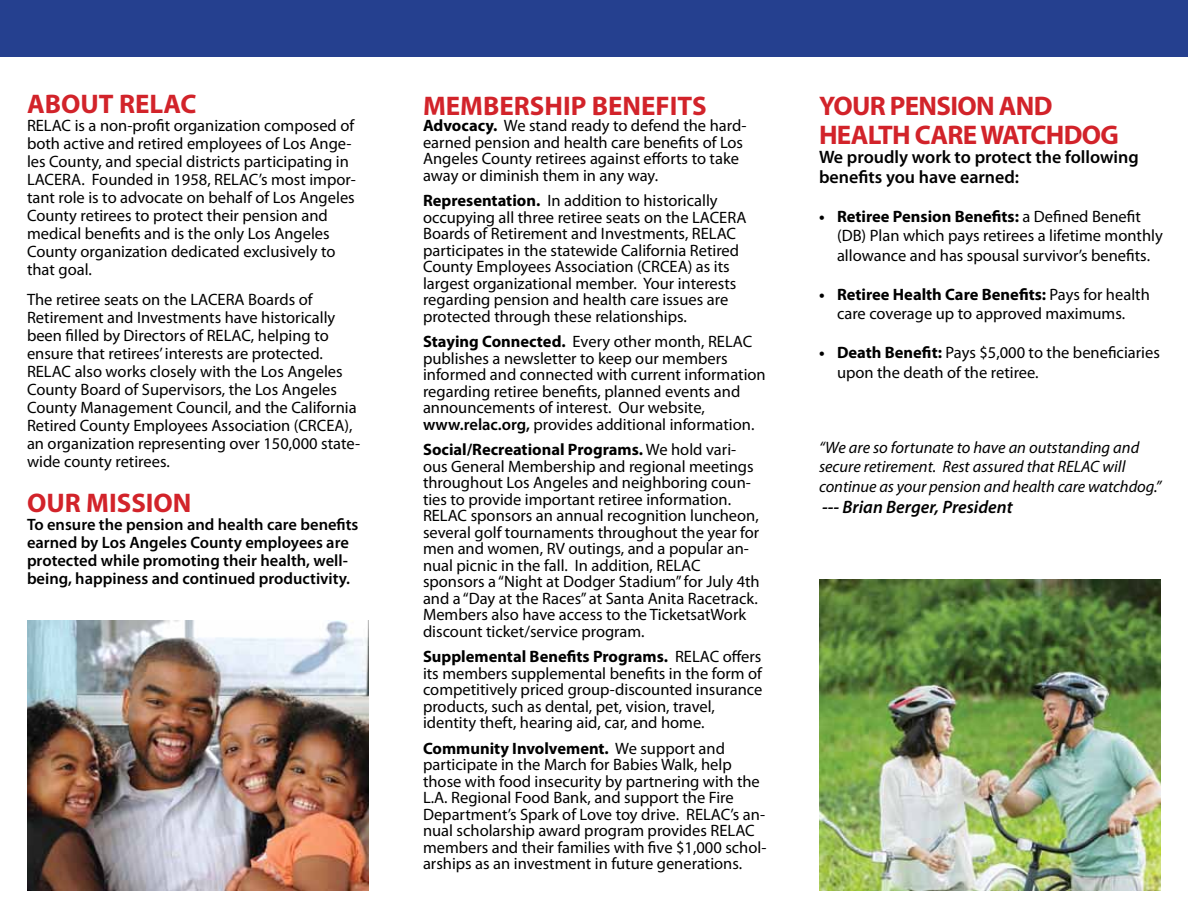
<style>
.page{position:relative;width:1188px;height:918px;background:#fff}
.page>*{position:absolute;margin:0;border:0;box-sizing:border-box;transform-origin:0 0}
.t1{font:700 27px "Myriad Pro";color:#d2232a}
.t2{font:700 27px/28.5px "Myriad Pro";letter-spacing:-.025em;color:#d2232a}
.t3{font:600 18px/19.5px "Myriad Pro";color:#000}
.t4{font:italic 600 18px "Myriad Pro";color:#000}
.t5{font:16.5px/16.5px "Myriad Pro";color:#000}
.t6{font:600 16.5px/18px "Myriad Pro";color:#000}
.t7{font:italic 16.5px/19.5px "Myriad Pro";color:#000}
.s1{font-weight:700}
.s2{font-weight:600}
</style>
<div class="page">
<div style="left:0;top:0;width:1188px;height:56px;background:#25408f"></div>
<img style="left:819px;top:579px;width:342px;height:312px">
<img style="left:27px;top:621px;width:342px;height:270px">
<h1 class="t1" style="left:27px;top:86px;width:171px">ABOUT RELAC</h1>
<p class="t5" style="left:27px;top:116px;width:330px;line-height:18px">RELAC is a non-profit organization composed of both active and retired employees of Los Ange&shy;les County, and special districts participating in LACERA. Founded in 1958, RELAC’s most impor&shy;tant role is to advocate on behalf of Los Angeles County retirees to protect their pension and medical benefits and is the only Los Angeles County organization dedicated exclusively to that goal.</p>
<p class="t5" style="left:27px;top:290px;width:335px;line-height:18px">The retiree seats on the LACERA Boards of Retirement and Investments have historically been filled by Directors of RELAC, helping to ensure that retirees’ interests are protected.<br>RELAC also works closely with the Los Angeles County Board of Supervisors, the Los Angeles County Management Council, and the California Retired County Employees Association (CRCEA), an organization representing over 150,000 state&shy;wide county retirees.</p>
<h1 class="t1" style="left:27px;top:485px;width:146px">OUR MISSION</h1>
<p class="t6" style="left:27px;top:515px;width:333px">To ensure the pension and health care benefits earned by Los Angeles County employees are protected while promoting their health, well&shy;being, happiness and continued productivity.</p>
<h1 class="t1" style="left:423px;top:88px;width:285px">MEMBERSHIP BENEFITS</h1>
<p class="t5" style="left:423px;top:117px;width:325px"><span class="s1">Advocacy.</span> We stand ready to defend the hard&shy;earned pension and health care benefits of Los Angeles County retirees against efforts to take away or diminish them in any way.</p>
<p class="t5" style="left:423px;top:192px;width:325px"><span class="s1">Representation.</span> In addition to historically occupying all three retiree seats on the LACERA Boards of Retirement and Investments, RELAC participates in the statewide California Retired County Employees Association (CRCEA) as its largest organizational member. Your interests regarding pension and health care issues are protected through these relationships.</p>
<p class="t5" style="left:423px;top:333px;width:344px"><span class="s1">Staying Connected.</span> Every other month, RELAC publishes a newsletter to keep our members informed and connected with current information regarding retiree benefits, planned events and announcements of interest. Our website, <span class="s2">www.relac.org,</span> provides additional information.</p>
<p class="t5" style="left:423px;top:441px;width:338px"><span class="s1">Social/Recreational Programs.</span> We hold vari&shy;ous General Membership and regional meetings throughout Los Angeles and neighboring coun&shy;ties to provide important retiree information.<br>RELAC sponsors an annual recognition luncheon, several golf tournaments throughout the year for men and women, RV outings, and a popular an&shy;nual picnic in the fall. In addition, RELAC sponsors a “Night at Dodger Stadium”for July 4th and a “Day at the Races” at Santa Anita Racetrack.<br>Members also have access to the TicketsatWork discount ticket/service program.</p>
<p class="t5" style="left:423px;top:648px;width:341px"><span class="s1">Supplemental Benefits Programs.</span> RELAC offers its members supplemental benefits in the form of competitively priced group-discounted insurance products, such as dental, pet, vision, travel, identity theft, hearing aid, car, and home.</p>
<p class="t5" style="left:423px;top:740px;width:345px"><span class="s1">Community Involvement.</span> We support and participate in the March for Babies Walk, help those with food insecurity by partnering with the L.A. Regional Food Bank, and support the Fire Department’s Spark of Love toy drive. RELAC’s an&shy;nual scholarship award program provides RELAC members and their families with five $1,000 schol&shy;arships as an investment in future generations.</p>
<h1 class="t2" style="left:819px;top:91px;width:301px">YOUR PENSION AND<br>HEALTH CARE WATCHDOG</h1>
<p class="t3" style="left:819px;top:147px;width:321px">We proudly work to protect the following benefits you have earned:</p>
<p class="t5" style="left:837px;top:206px;width:327px;line-height:19.5px;text-indent:-18px"><span class="s1">• Retiree Pension Benefits:</span> a Defined Benefit (DB) Plan which pays retirees a lifetime monthly allowance and has spousal survivor’s benefits.</p>
<p class="t5" style="left:819px;top:284px;width:332px;line-height:19.5px;text-align:center"><span class="s1">• Retiree Health Care Benefits:</span> Pays for health care coverage up to approved maximums.</p>
<p class="t5" style="left:837px;top:343px;width:324px;line-height:19.5px;text-indent:-18px"><span class="s1">• Death Benefit:</span> Pays $5,000 to the beneficiaries upon the death of the retiree.</p>
<p class="t7" style="left:819px;top:437px;width:344px">“We are so fortunate to have an outstanding and secure retirement. Rest assured that RELAC will continue as your pension and health care watchdog.”</p>
<p class="t4" style="left:822px;top:496px;width:192px">--- Brian Berger, President</p>
</div>
